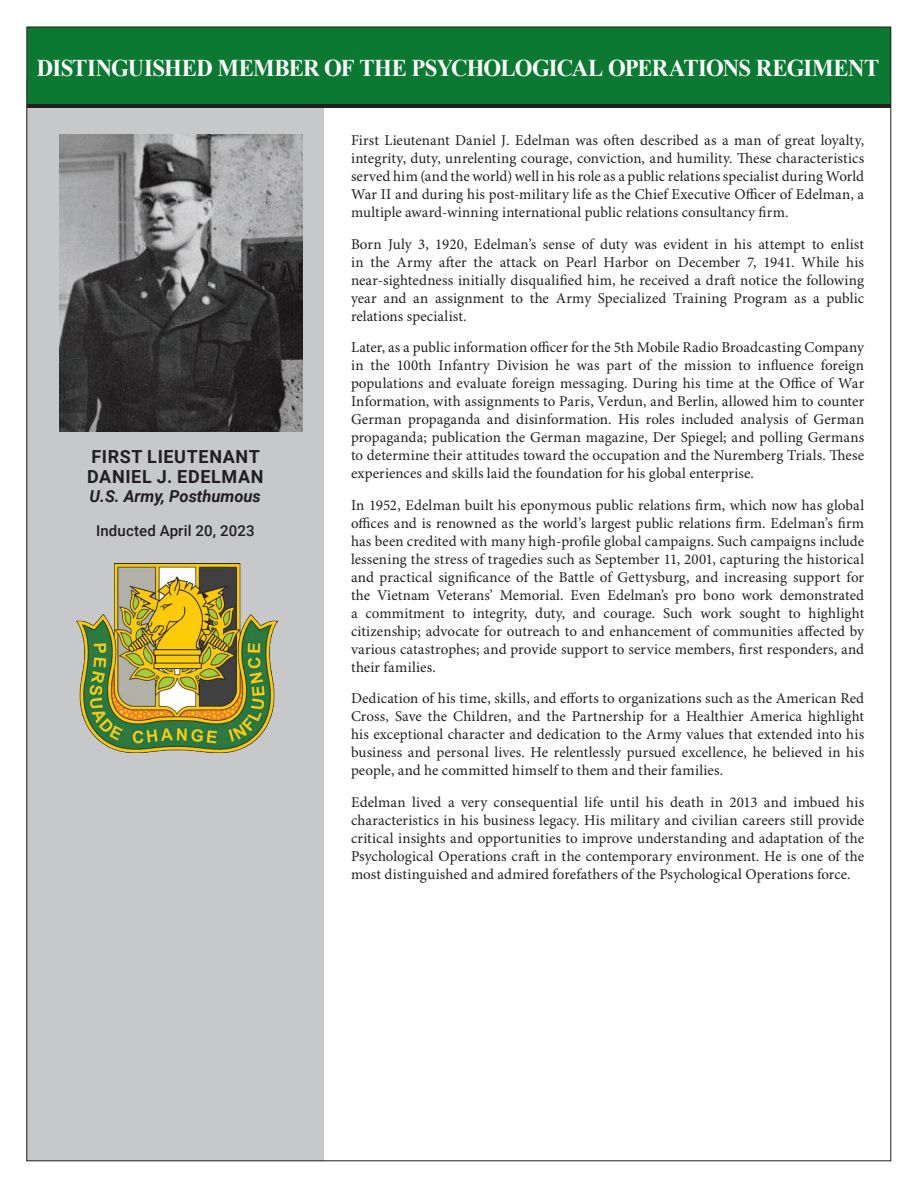
<style>
.page{position:relative;width:918px;height:1188px;background:#fff}
.page>*{position:absolute;margin:0;border:0;box-sizing:border-box;transform-origin:0 0}
.t1{font:700 24px "Times New Roman";letter-spacing:-.035em;color:#fff;scale:.95 1}
.t2{font:700 18px/19.5px "Roboto";letter-spacing:.035em;color:#231f20}
.t3{font:italic 700 16.5px "Roboto";color:#231f20}
.t4{font:15px/18px "Minion Pro";letter-spacing:.005em;color:#231f20;text-align:justify}
.t5{font:500 15px "Roboto";letter-spacing:.01em;color:#231f20}
</style>
<div class="page">
<div style="left:27px;top:80px;width:297px;height:1081px;background:#c7c8ca"></div>
<div style="left:27px;top:60px;width:864px;height:48px;background:#231f20"></div>
<div style="left:27px;top:27px;width:864px;height:77px;background:#0b7931"></div>
<img style="left:76px;top:563px;width:202px;height:190px">
<img style="left:59px;top:134px;width:243px;height:297px">
<h1 class="t1" style="left:37px;top:51px;width:888px">DISTINGUISHED MEMBER OF THE PSYCHOLOGICAL OPERATIONS REGIMENT</h1>
<p class="t2" style="left:87px;top:447px;width:178px">FIRST LIEUTENANT<br>DANIEL J. EDELMAN</p>
<p class="t3" style="left:90px;top:485px;width:173px">U.S. Army, Posthumous</p>
<p class="t5" style="left:96px;top:520px;width:160px">Inducted April 20, 2023</p>
<p class="t4" style="left:351px;top:132px;width:515px">First Lieutenant Daniel J. Edelman was often described as a man of great loyalty, integrity, duty, unrelenting courage, conviction, and humility. These characteristics served him (and the world) well in his role as a public relations specialist during World War II and during his post-military life as the Chief Executive Officer of Edelman, a multiple award-winning international public relations consultancy firm.</p>
<p class="t4" style="left:351px;top:235px;width:515px">Born July 3, 1920, Edelman’s sense of duty was evident in his attempt to enlist in the Army after the attack on Pearl Harbor on December 7, 1941. While his near-sightedness initially disqualified him, he received a draft notice the following year and an assignment to the Army Specialized Training Program as a public relations specialist.</p>
<p class="t4" style="left:351px;top:339px;width:515px">Later, as a public information officer for the 5th Mobile Radio Broadcasting Company in the 100th Infantry Division he was part of the mission to influence foreign populations and evaluate foreign messaging. During his time at the Office of War Information, with assignments to Paris, Verdun, and Berlin, allowed him to counter German propaganda and disinformation. His roles included analysis of German propaganda; publication the German magazine, Der Spiegel; and polling Germans to determine their attitudes toward the occupation and the Nuremberg Trials. These experiences and skills laid the foundation for his global enterprise.</p>
<p class="t4" style="left:351px;top:496px;width:515px">In 1952, Edelman built his eponymous public relations firm, which now has global offices and is renowned as the world’s largest public relations firm. Edelman’s firm has been credited with many high-profile global campaigns. Such campaigns include lessening the stress of tragedies such as September 11, 2001, capturing the historical and practical significance of the Battle of Gettysburg, and increasing support for the Vietnam Veterans’ Memorial. Even Edelman’s pro bono work demonstrated a commitment to integrity, duty, and courage. Such work sought to highlight citizenship; advocate for outreach to and enhancement of communities affected by various catastrophes; and provide support to service members, first responders, and their families.</p>
<p class="t4" style="left:351px;top:690px;width:515px">Dedication of his time, skills, and efforts to organizations such as the American Red Cross, Save the Children, and the Partnership for a Healthier America highlight his exceptional character and dedication to the Army values that extended into his business and personal lives. He relentlessly pursued excellence, he believed in his people, and he committed himself to them and their families.</p>
<p class="t4" style="left:351px;top:793px;width:515px">Edelman lived a very consequential life until his death in 2013 and imbued his characteristics in his business legacy. His military and civilian careers still provide critical insights and opportunities to improve understanding and adaptation of the Psychological Operations craft in the contemporary environment. He is one of the most distinguished and admired forefathers of the Psychological Operations force.</p>
</div>
